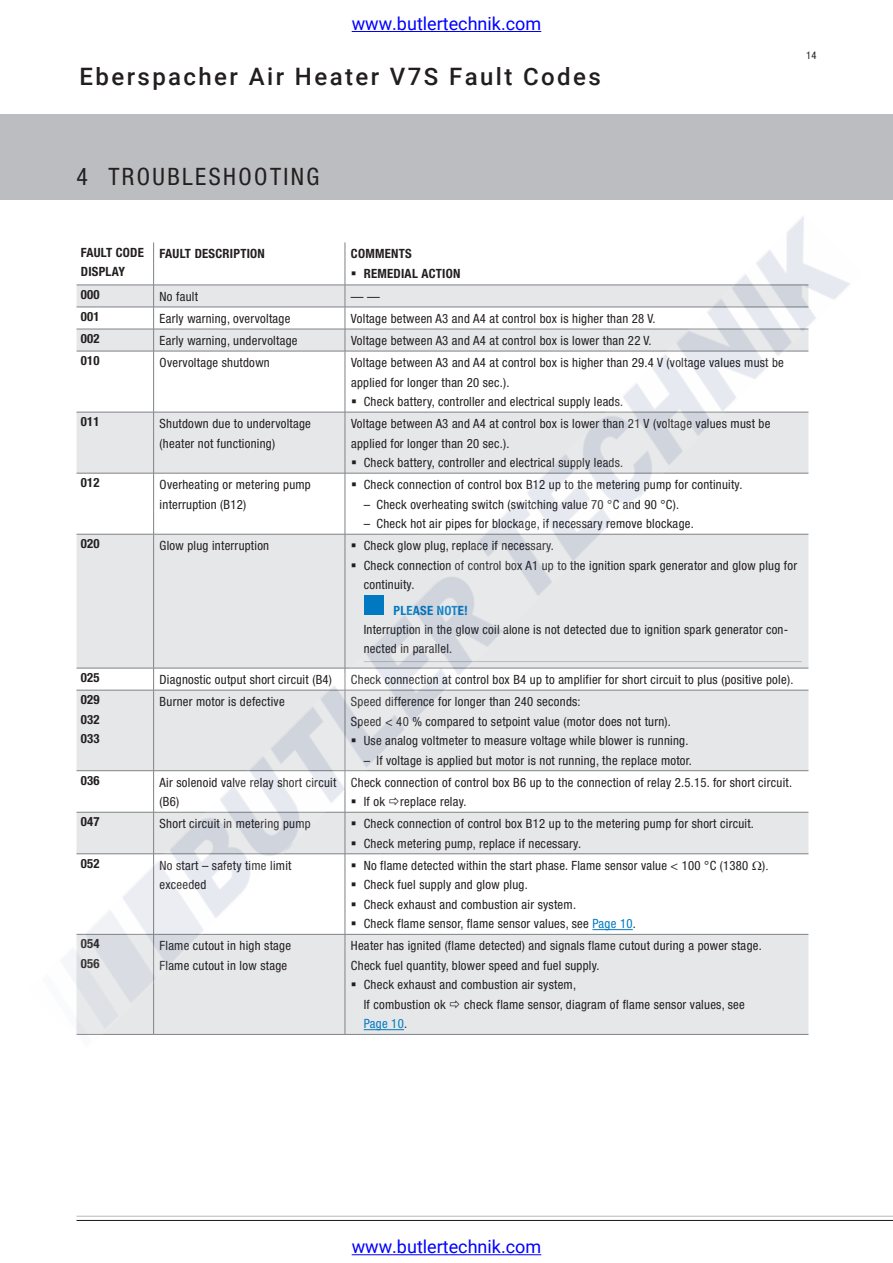
<style>
.page{position:relative;width:893px;height:1263px;background:#fff}
.page>*{position:absolute;margin:0;border:0;box-sizing:border-box;transform-origin:0 0}
.t1{font:500 24px "Roboto";letter-spacing:.1em;color:#221e1f}
.t2{font:condensed 24px "Helvetica Neue";letter-spacing:.1em;color:#231f20}
.t3{font:18px "Roboto";color:#00f}
.t4{font:condensed 12.75px/19.5px "Helvetica Neue";letter-spacing:.02em;color:#231f20}
.t5{font:700 condensed 12.75px/19.5px "Helvetica Neue";letter-spacing:.02em;color:#231f20}
.t6{font:700 condensed 12.75px "Helvetica Neue";letter-spacing:.02em;color:#0079c2}
.t7{font:condensed 12.75px "Helvetica Neue";color:#0079c2}
.t8{font:condensed 10.5px "Helvetica Neue";color:#231f20}
.s1{color:#0079c2}
.s2{color:#231f20}
</style>
<div class="page">
<div style="left:0;top:115px;width:893px;height:85px;background:#bcbdc0"></div>
<hr style="left:77px;top:1216px;width:816px;height:1px;background:#bcbdc0">
<hr style="left:77px;top:1220px;width:816px;height:1px;background:#231f20">
<img style="left:65px;top:216px;width:785px;height:819px">
<hr style="left:352px;top:31px;width:189px;height:1px;background:#00f">
<hr style="left:352px;top:1254px;width:189px;height:1px;background:#00f">
<svg style="left:352px;top:271px;width:4px;height:4px"></svg>
<svg style="left:352px;top:399px;width:4px;height:4px"></svg>
<svg style="left:352px;top:461px;width:4px;height:3px"></svg>
<svg style="left:352px;top:483px;width:4px;height:3px"></svg>
<svg style="left:352px;top:544px;width:4px;height:3px"></svg>
<svg style="left:352px;top:563px;width:4px;height:4px"></svg>
<svg style="left:352px;top:739px;width:4px;height:3px"></svg>
<svg style="left:352px;top:800px;width:4px;height:3px"></svg>
<svg style="left:390px;top:797px;width:9px;height:8px"></svg>
<svg style="left:352px;top:822px;width:4px;height:3px"></svg>
<svg style="left:352px;top:841px;width:4px;height:4px"></svg>
<svg style="left:352px;top:863px;width:4px;height:4px"></svg>
<svg style="left:752px;top:861px;width:16px;height:9px"></svg>
<svg style="left:352px;top:883px;width:4px;height:3px"></svg>
<svg style="left:352px;top:902px;width:4px;height:4px"></svg>
<svg style="left:352px;top:922px;width:4px;height:3px"></svg>
<svg style="left:352px;top:983px;width:4px;height:4px"></svg>
<svg style="left:450px;top:1000px;width:9px;height:8px"></svg>
<h2 class="t3" style="left:352px;top:11px;width:191px">www.butlertechnik.com</h2>
<h1 class="t1" style="left:80px;top:60px;width:523px">Eberspacher Air Heater V7S Fault Codes</h1>
<p class="t8" style="left:806px;top:50px;width:12px">14</p>
<h1 class="t2" style="left:77px;top:162px;width:177px">4 Troubleshoot</h1>
<h1 class="t2" style="left:284px;top:162px;width:37px">ing</h1>
<p class="t5" style="left:81px;top:242px;width:64px">FAULT CODE<br>DISPLAY</p>
<p class="t5" style="left:160px;top:244px;width:106px">FAULT DESCRIPTION</p>
<p class="t5" style="left:364px;top:244px;width:97px;text-indent:-13px">COMMENTS<br>REMEDIAL ACTION</p>
<p class="t5" style="left:81px;top:285px;width:20px">000</p>
<p class="t4" style="left:160px;top:287px;width:40px">No fault</p>
<p class="t4" style="left:351px;top:287px;width:31px">— —</p>
<p class="t5" style="left:81px;top:307px;width:20px">001</p>
<p class="t4" style="left:160px;top:309px;width:132px">Early warning, overvoltage</p>
<p class="t4" style="left:351px;top:309px;width:306px">Voltage between A3 and A4 at control box is higher than 28 V.</p>
<p class="t5" style="left:81px;top:329px;width:20px">002</p>
<p class="t4" style="left:160px;top:331px;width:139px">Early warning, undervoltage</p>
<p class="t4" style="left:351px;top:331px;width:302px">Voltage between A3 and A4 at control box is lower than 22 V.</p>
<p class="t5" style="left:81px;top:351px;width:20px">010</p>
<p class="t4" style="left:160px;top:353px;width:112px">Overvoltage shutdown</p>
<p class="t4" style="left:351px;top:353px;width:434px">Voltage between A3 and A4 at control box is higher than 29.4 V (voltage values must be</p>
<p class="t4" style="left:351px;top:372px;width:160px">applied for longer than 20 sec.).</p>
<p class="t4" style="left:364px;top:392px;width:261px">Check battery, controller and electrical supply leads.</p>
<p class="t5" style="left:81px;top:412px;width:20px">011</p>
<p class="t4" style="left:160px;top:414px;width:153px">Shutdown due to undervoltage (heater not functioning)</p>
<p class="t4" style="left:351px;top:414px;width:421px">Voltage between A3 and A4 at control box is lower than 21 V (voltage values must be</p>
<p class="t4" style="left:351px;top:433px;width:160px">applied for longer than 20 sec.).</p>
<p class="t4" style="left:364px;top:453px;width:261px">Check battery, controller and electrical supply leads.</p>
<p class="t5" style="left:81px;top:473px;width:20px">012</p>
<p class="t4" style="left:160px;top:475px;width:153px">Overheating or metering pump interruption (B12)</p>
<p class="t4" style="left:364px;top:475px;width:380px">Check connection of control box B12 up to the metering pump for continuity.</p>
<p class="t4" style="left:364px;top:494px;width:317px">– Check overheating switch (switching value 70 °C and 90 °C).</p>
<p class="t4" style="left:364px;top:514px;width:332px">– Check hot air pipes for blockage, if necessary remove blockage.</p>
<p class="t5" style="left:81px;top:534px;width:20px">020</p>
<p class="t4" style="left:160px;top:536px;width:111px">Glow plug interruption</p>
<p class="t4" style="left:364px;top:536px;width:435px">Check glow plug, replace if necessary.<br>Check connection of control box A1 up to the ignition spark generator and glow plug for continuity.</p>
<p class="t6" style="left:393px;top:603px;width:76px">PLEASE NOTE!</p>
<p class="t4" style="left:364px;top:619px;width:426px">Interruption in the glow coil alone is not detected due to ignition spark generator con&shy;nected in parallel.</p>
<p class="t5" style="left:81px;top:668px;width:20px">025</p>
<p class="t4" style="left:160px;top:670px;width:174px">Diagnostic output short circuit (B4)</p>
<p class="t4" style="left:351px;top:670px;width:444px">Check connection at control box B4 up to amplifier for short circuit to plus (positive pole).</p>
<p class="t5" style="left:81px;top:690px;width:20px;text-align:justify">029<br>032<br>033</p>
<p class="t4" style="left:160px;top:692px;width:127px">Burner motor is defective</p>
<p class="t4" style="left:351px;top:692px;width:231px">Speed difference for longer than 240 seconds:</p>
<p class="t4" style="left:351px;top:711px;width:321px">Speed &lt; 40 % compared to setpoint value (motor does not turn).</p>
<p class="t4" style="left:364px;top:731px;width:326px">Use analog voltmeter to measure voltage while blower is running.</p>
<p class="t4" style="left:364px;top:750px;width:330px">– If voltage is applied but motor is not running, the replace motor.</p>
<p class="t5" style="left:81px;top:770px;width:20px">036</p>
<p class="t4" style="left:160px;top:772px;width:178px">Air solenoid valve relay short circuit (B6)</p>
<p class="t4" style="left:364px;top:772px;width:430px;text-indent:-13px">Check connection of control box B6 up to the connection of relay 2.5.15. for short circuit.<br>If ok replace relay.</p>
<p class="t5" style="left:81px;top:812px;width:20px">047</p>
<p class="t4" style="left:160px;top:814px;width:153px">Short circuit in metering pump</p>
<p class="t4" style="left:364px;top:814px;width:392px">Check connection of control box B12 up to the metering pump for short circuit.<br>Check metering pump, replace if necessary.</p>
<p class="t5" style="left:81px;top:853px;width:20px">052</p>
<p class="t4" style="left:160px;top:855px;width:133px">No start – safety time limit exceeded</p>
<p class="t4" style="left:364px;top:855px;width:403px">No flame detected within the start phase. Flame sensor value &lt; 100 °C (1380 )<br>Check fuel supply and glow plug.<br>Check exhaust and combustion air system.<br>Check flame sensor, flame sensor values, see <span class="s1">Page 10</span>.</p>
<p class="t5" style="left:81px;top:934px;width:20px">054<br>056</p>
<p class="t4" style="left:160px;top:936px;width:133px">Flame cutout in high stage<br>Flame cutout in low stage</p>
<p class="t4" style="left:351px;top:936px;width:412px">Heater has ignited (flame detected) and signals flame cutout during a power stage.</p>
<p class="t4" style="left:351px;top:955px;width:250px">Check fuel quantity, blower speed and fuel supply.</p>
<p class="t4" style="left:364px;top:975px;width:214px">Check exhaust and combustion air system,</p>
<p class="t4" style="left:364px;top:994px;width:83px">If combustion ok</p>
<p class="t4" style="left:464px;top:994px;width:282px">check flame sensor, diagram of flame sensor values, see</p>
<p class="t7" style="left:364px;top:1016px;width:45px">Page 10<span class="s2">.</span></p>
<h2 class="t3" style="left:352px;top:1234px;width:191px">www.butlertechnik.com</h2>
</div>
